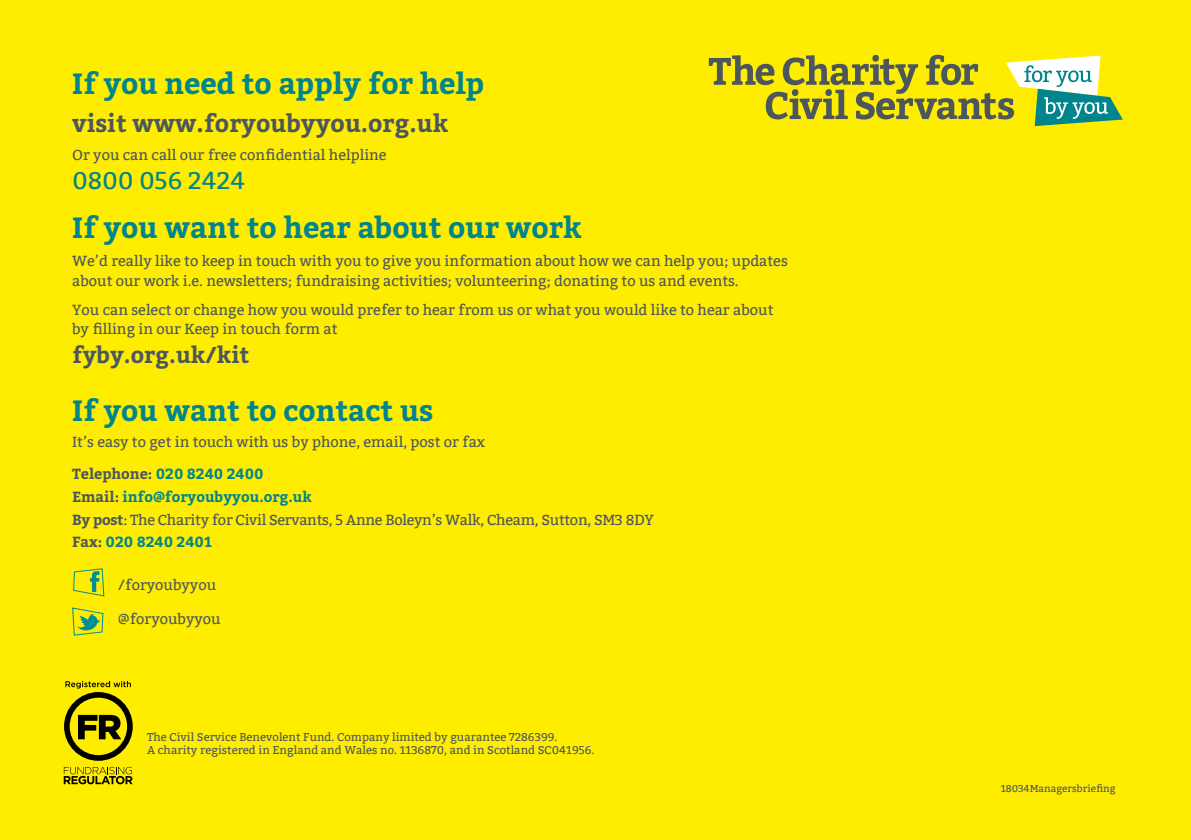
<style>
.page{position:relative;width:1191px;height:840px;background:#fff}
.page>*{position:absolute;margin:0;border:0;box-sizing:border-box;transform-origin:0 0}
.t1{font:700 29.2px "Bitter";color:#00858c}
.t2{font:700 24.2px "Bitter";color:#4c575d}
.t3{font:24.2px "Bitter";color:#00858c}
.t4{font:700 22.6px "Bitter";color:#4c575d}
.t5{font:14.6px/19.4px "Bitter";color:#4c575d}
.t6{font:14.6px/22.6px "Bitter";letter-spacing:-.02em;color:#4c575d}
.t7{font:11.4px/13.6px "Bitter";color:#4c575d}
.t8{font:10px "Bitter";color:#4c575d}
.s1{font-weight:700}
.s2{font-weight:700;color:#00858c}
</style>
<div class="page">
<div style="left:0;top:0;width:1191px;height:839px;background:#ffed00"></div>
<svg style="left:709px;top:55px;width:413px;height:71px"></svg>
<svg style="left:72px;top:568px;width:33px;height:68px"></svg>
<svg style="left:64px;top:766px;width:69px;height:17px"></svg>
<svg style="left:64px;top:681px;width:69px;height:79px"></svg>
<h1 class="t1" style="left:72px;top:66px;width:414px">If you need to apply for help</h1>
<h2 class="t2" style="left:72px;top:109px;width:377px">visit www.foryoubyyou.org.uk</h2>
<p class="t5" style="left:72px;top:145px;width:316px">Or you can call our free confidential helpline</p>
<h2 class="t3" style="left:72px;top:166px;width:175px">0800 056 2424</h2>
<h1 class="t1" style="left:72px;top:210px;width:511px">If you want to hear about our work</h1>
<p class="t5" style="left:72px;top:252px;width:717px">We’d really like to keep in touch with you to give you information about how we can help you; updates about our work i.e. newsletters; fundraising activities; volunteering; donating to us and events.</p>
<p class="t5" style="left:72px;top:300px;width:703px">You can select or change how you would prefer to hear from us or what you would like to hear about by filling in our Keep in touch form at</p>
<h3 class="t4" style="left:72px;top:341px;width:179px">fyby.org.uk/kit</h3>
<h1 class="t1" style="left:72px;top:392px;width:363px">If you want to contact us</h1>
<p class="t5" style="left:72px;top:426px;width:414px;line-height:31.8px">It’s easy to get in touch with us by phone, email, post or fax<br><span class="s1">Telephone:</span> <span class="s2">020 8240 2400</span></p>
<p class="t6" style="left:72px;top:485px;width:583px"><span class="s1">Email:</span> <span class="s2">info@foryoubyyou.org.uk<br></span><span class="s1">By post</span>: The Charity for Civil Servants, 5 Anne Boleyn’s Walk, Cheam, Sutton, SM3 8DY<br><span class="s1">Fax:</span> <span class="s2">020 8240 2401</span></p>
<p class="t5" style="left:118px;top:575px;width:100px">/foryoubyyou</p>
<p class="t5" style="left:118px;top:608px;width:104px">@foryoubyyou</p>
<p class="t7" style="left:147px;top:729px;width:449px">The Civil Service Benevolent Fund. Company limited by guarantee 7286399.<br>A charity registered in England and Wales no. 1136870, and in Scotland SC041956.</p>
<p class="t8" style="left:1000px;top:782px;width:117px">18034Managersbriefing</p>
</div>
